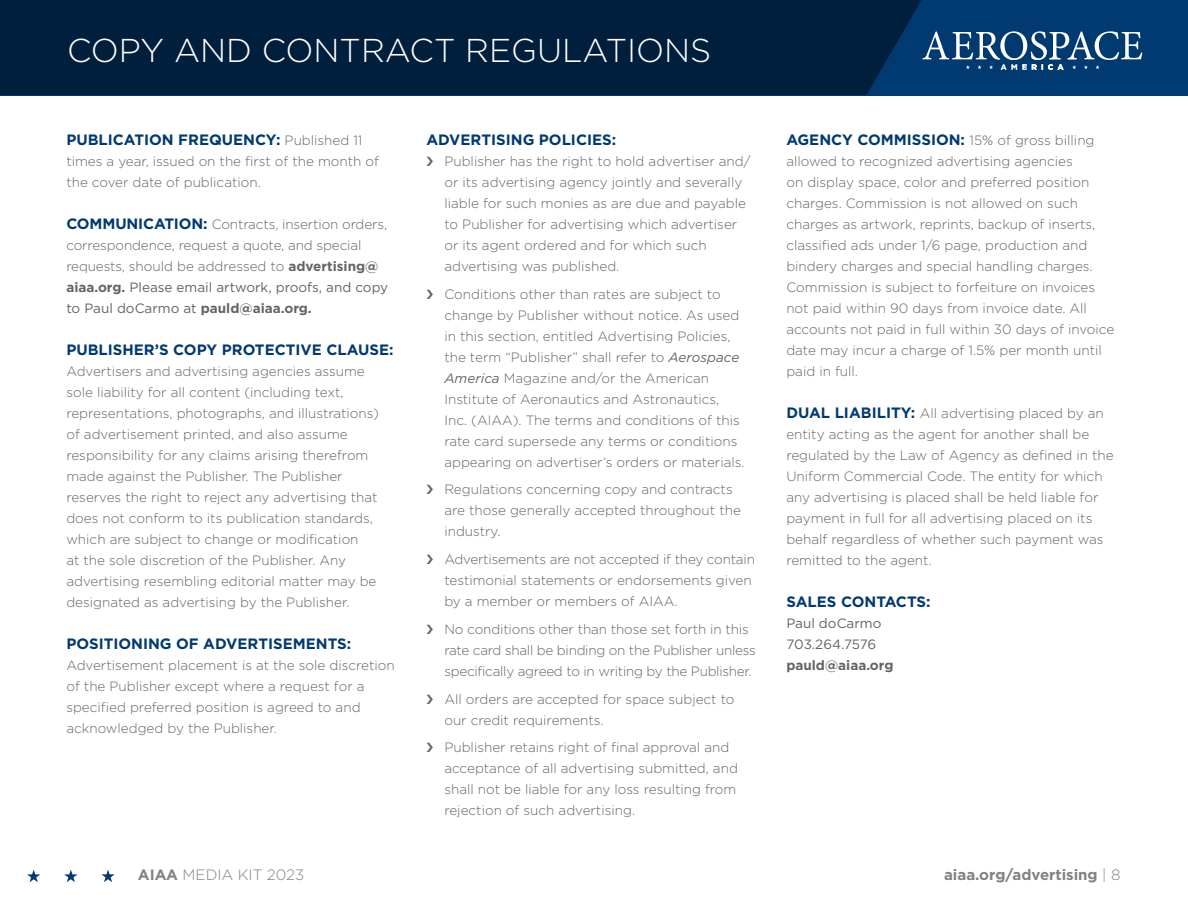
<style>
.page{position:relative;width:1188px;height:918px;background:#fff}
.page>*{position:absolute;margin:0;border:0;box-sizing:border-box;transform-origin:0 0}
.t1{font:300 33px "Gotham";color:#fff}
.t2{font:700 15px "Gotham";color:#003a70}
.t3{font:700 15px "Gotham";color:#808285}
.t4{font:300 15px "Gotham";color:#808285}
.t5{font:300 13.5px/21px "Gotham";color:#636466}
.t6{font:300 13.5px/21px "Gotham";letter-spacing:-.02em;color:#636466}
.t7{font:13.5px/21px "Gotham";color:#636466}
.t8{font:700 13.5px "Gotham";color:#636466}
.s1{font-weight:300;font-size:13.5px;color:#636466}
.s2{font-weight:700;font-size:15px;color:#003a70}
.s3{font-weight:700}
.s4{font-weight:400}
.s5{font-weight:400;font-style:italic}
.s6{font-weight:300}
</style>
<div class="page">
<svg style="left:27px;top:870px;width:88px;height:12px"></svg>
<div style="left:0;top:0;width:1188px;height:95px;background:#003a70"></div>
<svg style="left:937px;top:31px;width:205px;height:39px"></svg>
<div style="left:0;top:0;width:937px;height:95px;background:#001f3c"></div>
<h1 class="t1" style="left:67px;top:32px;width:646px">COPY AND CONTRACT REGULATIONS</h1>
<p class="t2" style="left:66px;top:129px;width:298px">PUBLICATION FREQUENCY: <span class="s1">Published 11</span></p>
<p class="t5" style="left:66px;top:150px;width:314px">times a year, issued on the first of the month of the cover date of publication.</p>
<p class="t5" style="left:66px;top:213px;width:323px"><span class="s2">COMMUNICATION:</span> Contracts, insertion orders, correspondence, request a quote, and special requests, should be addressed to <span class="s3">advertising@ aiaa.org.</span> <span class="s4">Please email artwork, proofs, and copy to Paul doCarmo at</span> <span class="s3">pauld@aiaa.org.</span></p>
<p class="t2" style="left:66px;top:339px;width:329px">PUBLISHER’S COPY PROTECTIVE CLAUSE:</p>
<p class="t5" style="left:66px;top:360px;width:314px">Advertisers and advertising agencies assume sole liability for all content (including text, representations, photographs, and illustrations) of advertisement printed, and also assume responsibility for any claims arising therefrom made against the Publisher. The Publisher reserves the right to reject any advertising that does not conform to its publication standards, which are subject to change or modification<br>at the sole discretion of the Publisher. Any advertising resembling editorial matter may be designated as advertising by the Publisher.</p>
<p class="t2" style="left:66px;top:633px;width:286px">POSITIONING OF ADVERTISEMENTS:</p>
<p class="t5" style="left:66px;top:654px;width:330px">Advertisement placement is at the sole discretion of the Publisher except where a request for a specified preferred position is agreed to and acknowledged by the Publisher.</p>
<p class="t2" style="left:426px;top:129px;width:191px">ADVERTISING POLICIES:</p>
<p class="t5" style="left:444px;top:150px;width:308px">Publisher has the right to hold advertiser and/ or its advertising agency jointly and severally liable for such monies as are due and payable to Publisher for advertising which advertiser or its agent ordered and for which such advertising was published.</p>
<p class="t5" style="left:444px;top:283px;width:302px">Conditions other than rates are subject to change by Publisher without notice. As used in this section, entitled Advertising Policies, the term “Publisher” shall refer to <span class="s5">Aerospace America</span> Magazine and/or the American Institute of Aeronautics and Astronautics, Inc. (AIAA). The terms and conditions of this rate card supersede any terms or conditions appearing on advertiser’s orders or materials.</p>
<p class="t5" style="left:444px;top:479px;width:298px">Regulations concerning copy and contracts are those generally accepted throughout the industry.</p>
<p class="t5" style="left:444px;top:549px;width:312px">Advertisements are not accepted if they contain testimonial statements or endorsements given by a member or members of AIAA.</p>
<p class="t6" style="left:444px;top:618px;width:313px">No conditions other than those set forth in this rate card shall be binding on the Publisher unless specifically agreed to in writing by the Publisher.</p>
<p class="t5" style="left:444px;top:688px;width:292px">All orders are accepted for space subject to our credit requirements.</p>
<p class="t5" style="left:444px;top:737px;width:295px">Publisher retains right of final approval and acceptance of all advertising submitted, and shall not be liable for any loss resulting from rejection of such advertising.</p>
<p class="t2" style="left:786px;top:129px;width:310px">AGENCY COMMISSION: <span class="s1">15% of gross billing</span></p>
<p class="t5" style="left:786px;top:150px;width:329px">allowed to recognized advertising agencies<br>on display space, color and preferred position charges. Commission is not allowed on such charges as artwork, reprints, backup of inserts, classified ads under 1/6 page, production and bindery charges and special handling charges.<br>Commission is subject to forfeiture on invoices not paid within 90 days from invoice date. All accounts not paid in full within 30 days of invoice date may incur a charge of 1.5% per month until paid in full.</p>
<p class="t5" style="left:786px;top:402px;width:329px"><span class="s2">DUAL LIABILITY:</span> All advertising placed by an entity acting as the agent for another shall be regulated by the Law of Agency as defined in the Uniform Commercial Code. The entity for which any advertising is placed shall be held liable for payment in full for all advertising placed on its behalf regardless of whether such payment was remitted to the agent.</p>
<p class="t2" style="left:786px;top:591px;width:146px">SALES CONTACTS:</p>
<p class="t7" style="left:786px;top:612px;width:97px">Paul doCarmo<br>703.264.7576</p>
<p class="t8" style="left:786px;top:656px;width:109px">pauld@aiaa.org</p>
<p class="t4" style="left:138px;top:867px;width:168px"><span class="s3">AIAA</span> MEDIA KIT 2023</p>
<p class="t3" style="left:944px;top:865px;width:178px">aiaa.org/advertising <span class="s6">| 8</span></p>
</div>
